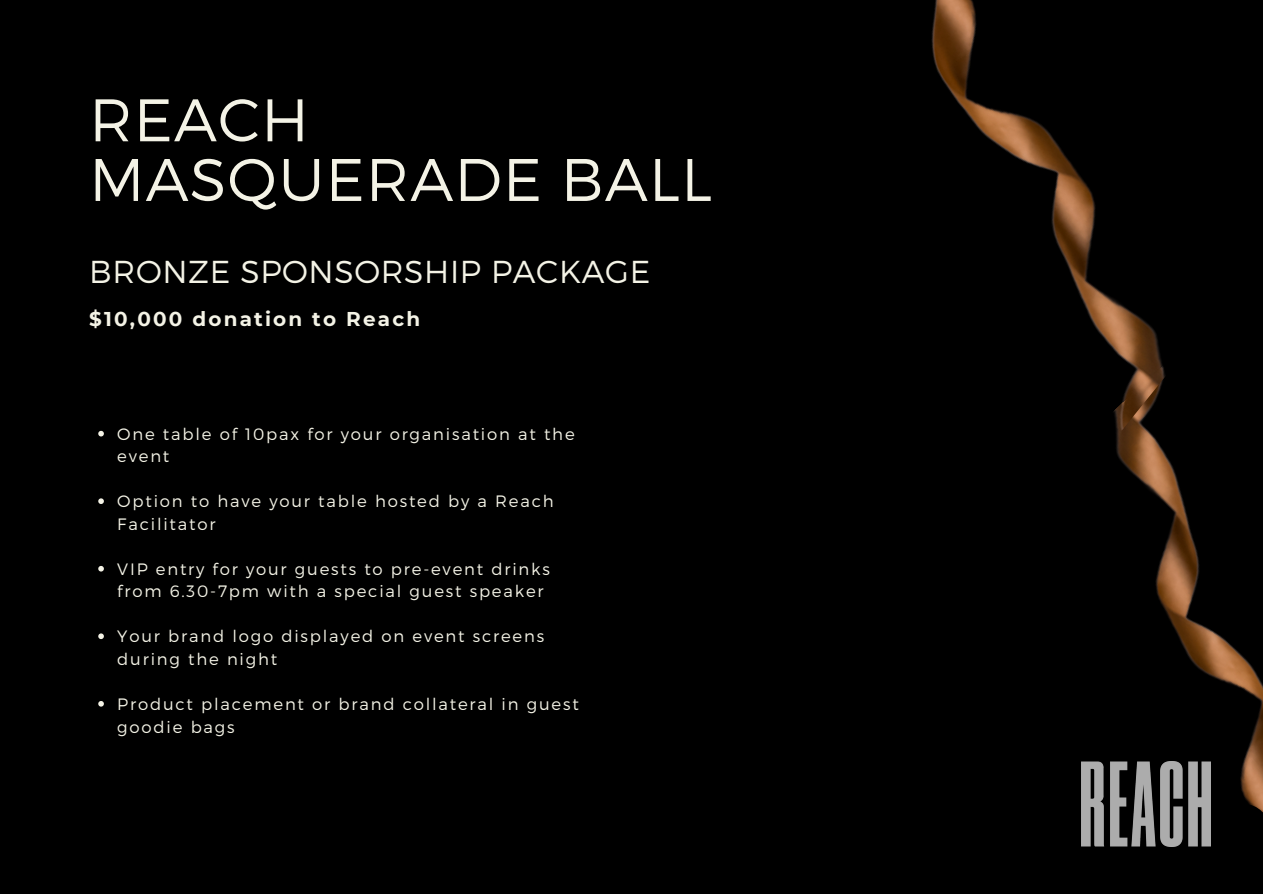
<style>
.page{position:relative;width:1263px;height:894px;background:#fff}
.page>*{position:absolute;margin:0;border:0;box-sizing:border-box;transform-origin:0 0}
.t1{font:300 59.85px/59.6px "Montserrat";letter-spacing:.02em;color:#f4f3e6}
.t2{font:300 31.65px "Montserrat";letter-spacing:.02em;color:#f4f3e6}
.t3{font:700 19.95px "Montserrat";letter-spacing:.11em;color:#f4f3e6}
.t4{font:300 16.5px/22.5px "Montserrat";letter-spacing:.11em;color:#f4f3e6}
</style>
<div class="page">
<div style="left:0;top:0;width:1263px;height:893px;background:#000"></div>
<img style="left:1081px;top:568px;width:182px;height:254px">
<img style="left:931px;top:0;width:268px;height:568px">
<img style="left:1082px;top:761px;width:128px;height:85px">
<svg style="left:1219px;top:803px;width:44px;height:19px"></svg>
<svg style="left:98px;top:430px;width:6px;height:6px"></svg>
<svg style="left:98px;top:498px;width:6px;height:6px"></svg>
<svg style="left:98px;top:566px;width:6px;height:5px"></svg>
<svg style="left:98px;top:633px;width:6px;height:6px"></svg>
<svg style="left:98px;top:701px;width:6px;height:5px"></svg>
<p class="t1" style="left:89px;top:87px;width:624px">REACH<br>MASQUERADE BALL</p>
<p class="t2" style="left:89px;top:251px;width:563px">BRONZE SPONSORSHIP PACKAGE</p>
<p class="t3" style="left:89px;top:306px;width:332px">$10,000 donation to Reach</p>
<p class="t4" style="left:117px;top:422px;width:459px">One table of 10pax for your organisation at the event</p>
<p class="t4" style="left:117px;top:489px;width:438px">Option to have your table hosted by a Reach<br>Facilitator</p>
<p class="t4" style="left:117px;top:556px;width:434px">VIP entry for your guests to pre-event drinks from 6.30-7pm with a special guest speaker</p>
<p class="t4" style="left:117px;top:624px;width:428px">Your brand logo displayed on event screens during the night</p>
<p class="t4" style="left:117px;top:691px;width:463px">Product placement or brand collateral in guest goodie bags</p>
</div>
